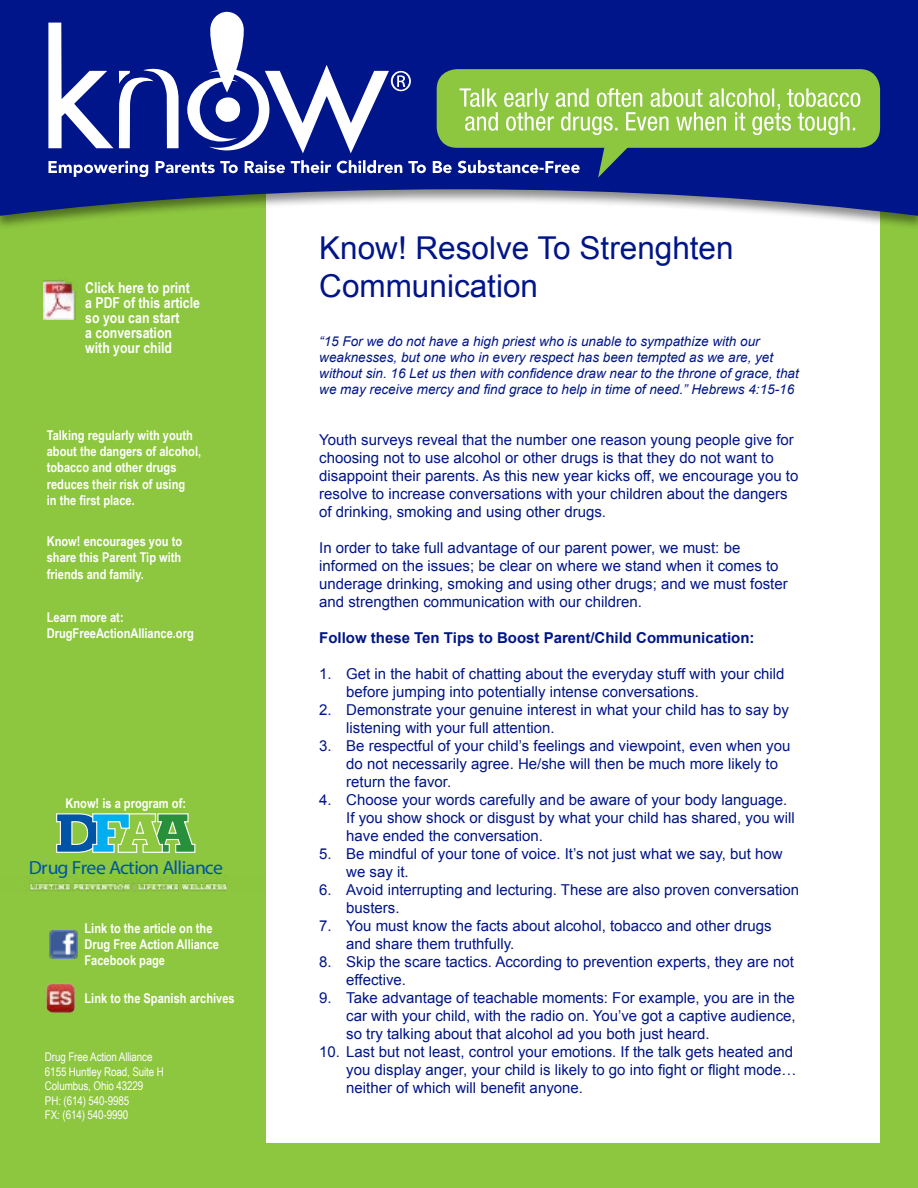
<style>
.page{position:relative;width:918px;height:1188px;background:#fff}
.page>*{position:absolute;margin:0;border:0;box-sizing:border-box;transform-origin:0 0}
.t1{font:31.5px/37.8px "Arial";color:#001589}
.t2{font:19.05px "Museo Slab 300";letter-spacing:-.035em;color:#0054a6;scale:1.04 1}
.t3{font:15px/18px "Arial";color:#001589}
.t4{font:700 15px/15px "Arial Narrow";color:#fff}
.t5{font:700 15px "Arial";color:#001589}
.t6{font:700 13.5px/16.2px "Arial Narrow";color:#fff}
.t7{font:italic 13.5px/16.2px "Arial";color:#001589}
.t8{font:12px/14.4px "Arial Narrow";letter-spacing:-.01em;color:#fff}
</style>
<div class="page">
<div style="left:258px;top:116px;width:660px;height:1072px;background:#8dc63f"></div>
<div style="left:266px;top:153px;width:614px;height:990px;background:#fff"></div>
<div style="left:0;top:116px;width:262px;height:1072px;background:#8dc63f"></div>
<div style="left:0;top:0;width:918px;height:230px;background:#000;opacity:.45"></div>
<svg style="left:0;top:0;width:918px;height:216px;fill:#001589"></svg>
<div style="left:437px;top:69px;width:443px;height:79px;background:#8dc63f;border-radius:20px"></div>
<svg style="left:48px;top:12px;width:812px;height:166px"></svg>
<svg style="left:56px;top:813px;width:140px;height:40px"></svg>
<img style="left:29px;top:875px;width:198px;height:16px">
<img style="left:44px;top:280px;width:32px;height:40px">
<img style="left:46px;top:984px;width:29px;height:29px">
<img style="left:50px;top:931px;width:28px;height:28px">
<p class="t4" style="left:85px;top:280px;width:116px">Click here to print a PDF of this article so you can start<br>a conversation with your child</p>
<p class="t6" style="left:47px;top:427px;width:156px">Talking regularly with youth about the dangers of alcohol, tobacco and other drugs reduces their risk of using<br>in the first place.</p>
<p class="t6" style="left:47px;top:533px;width:137px;text-align:justify">Know! encourages you to share this Parent Tip with friends and family.</p>
<p class="t6" style="left:47px;top:608px;width:149px">Learn more at:<br>DrugFreeActionAlliance.org</p>
<p class="t6" style="left:65px;top:794px;width:122px">Know! is a program of:</p>
<p class="t2" style="left:29px;top:856px;width:188px">Drug Free Action Alliance</p>
<p class="t6" style="left:85px;top:919px;width:136px">Link to the article on the<br>Drug Free Action Alliance<br>Facebook page</p>
<p class="t6" style="left:85px;top:989px;width:152px">Link to the Spanish archives</p>
<p class="t8" style="left:45px;top:1050px;width:120px">Drug Free Action Alliance<br>6155 Huntley Road, Suite H<br>Columbus, Ohio 43229<br>PH: (614) 540-9985<br>FX: (614) 540-9990</p>
<h1 class="t1" style="left:319px;top:230px;width:416px">Know! Resolve To Strenghten<br>Communication</h1>
<p class="t7" style="left:319px;top:333px;width:481px">“15 For we do not have a high priest who is unable to sympathize with our weaknesses, but one who in every respect has been tempted as we are, yet without sin. 16 Let us then with confidence draw near to the throne of grace, that we may receive mercy and find grace to help in time of need.” Hebrews 4:15-16</p>
<p class="t3" style="left:319px;top:431px;width:481px">Youth surveys reveal that the number one reason young people give for choosing not to use alcohol or other drugs is that they do not want to disappoint their parents. As this new year kicks off, we encourage you to resolve to increase conversations with your children about the dangers of drinking, smoking and using other drugs.</p>
<p class="t3" style="left:319px;top:539px;width:470px">In order to take full advantage of our parent power, we must: be informed on the issues; be clear on where we stand when it comes to underage drinking, smoking and using other drugs; and we must foster and strengthen communication with our children.</p>
<p class="t5" style="left:319px;top:627px;width:437px">Follow these Ten Tips to Boost Parent/Child Communication:</p>
<p class="t3" style="left:346px;top:665px;width:440px;text-indent:-27px">1. Get in the habit of chatting about the everyday stuff with your child before jumping into potentially intense conversations.</p>
<p class="t3" style="left:346px;top:701px;width:444px;text-indent:-27px">2. Demonstrate your genuine interest in what your child has to say by listening with your full attention.</p>
<p class="t3" style="left:346px;top:737px;width:446px;text-indent:-27px">3. Be respectful of your child’s feelings and viewpoint, even when you do not necessarily agree. He/she will then be much more likely to return the favor.</p>
<p class="t3" style="left:346px;top:791px;width:450px;text-indent:-27px">4. Choose your words carefully and be aware of your body language.<br>If you show shock or disgust by what your child has shared, you will have ended the conversation.</p>
<p class="t3" style="left:346px;top:845px;width:438px;text-indent:-27px">5. Be mindful of your tone of voice. It’s not just what we say, but how we say it.</p>
<p class="t3" style="left:346px;top:881px;width:455px;text-indent:-27px">6. Avoid interrupting and lecturing. These are also proven conversation busters.</p>
<p class="t3" style="left:346px;top:917px;width:427px;text-indent:-27px">7. You must know the facts about alcohol, tobacco and other drugs and share them truthfully.</p>
<p class="t3" style="left:346px;top:953px;width:449px;text-indent:-27px">8. Skip the scare tactics. According to prevention experts, they are not effective.</p>
<p class="t3" style="left:346px;top:989px;width:451px;text-align:justify;text-indent:-27px">9. Take advantage of teachable moments: For example, you are in the car with your child, with the radio on. You’ve got a captive audience, so try talking about that alcohol ad you both just heard.</p>
<p class="t3" style="left:346px;top:1043px;width:452px;text-indent:-27px">10. Last but not least, control your emotions. If the talk gets heated and you display anger, your child is likely to go into fight or flight mode… neither of which will benefit anyone.</p>
</div>
